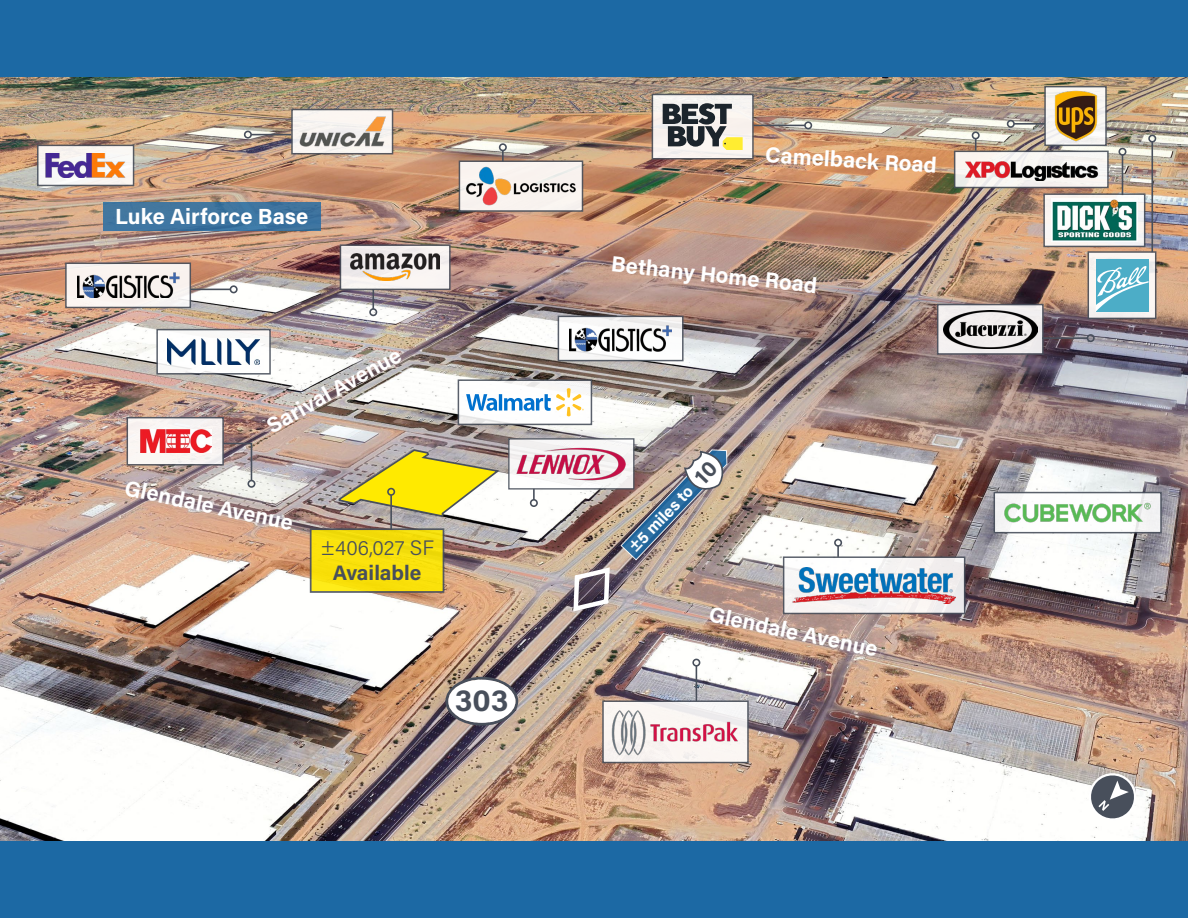
<style>
.page{position:relative;width:1188px;height:918px;background:#1c69a4}
.page>*{position:absolute;margin:0;border:0;box-sizing:border-box;transform-origin:0 0}
.t1{font:700 30.9px "Acumin Pro";color:#484f5b}
.t2{font:700 21.9px "Acumin Pro";color:#fff}
.t3{font:300 20.85px "Acumin Pro";color:#484f5b}
.t4{font:700 20.85px "Acumin Pro";color:#484f5b}
.t5{font:700 16.35px "Acumin Pro";color:#fff}
.s1{font-size:22.2px;color:#484f5b}
</style>
<div class="page">
<img style="left:0;top:77px;width:1188px;height:764px">
<svg style="left:445px;top:677px;width:73px;height:49px"></svg>
<div style="left:448px;top:680px;width:67px;height:43px;background:#fff;border-radius:50%"></div>
<svg style="left:338px;top:448px;width:164px;height:70px;background:#d5c864"></svg>
<div style="left:783px;top:556px;width:182px;height:58px;background:#f7f4f3;border:2px solid #484f5b"></div>
<img style="left:792px;top:567px;width:164px;height:36px">
<div style="left:508px;top:438px;width:126px;height:52px;background:#f8f7f7;border:1px solid #484f5b"></div>
<img style="left:517px;top:446px;width:103px;height:35px">
<svg style="left:533px;top:489px;width:2px;height:10px"></svg>
<div style="left:530px;top:499px;width:8px;height:8px;border:2px solid #484f5b;border-radius:50%"></div>
<div style="left:127px;top:417px;width:97px;height:49px;background:#f9f5f3;border:2px solid #484f5b"></div>
<svg style="left:222px;top:442px;width:31px;height:40px"></svg>
<div style="left:247px;top:480px;width:8px;height:8px;border:2px solid #484f5b;border-radius:50%"></div>
<div style="left:156px;top:329px;width:115px;height:46px;background:#fff;border:2px solid #484f5b"></div>
<img style="left:167px;top:338px;width:93px;height:27px">
<div style="left:65px;top:263px;width:126px;height:45px;background:#faf4f0;border:2px solid #484f5b"></div>
<img style="left:77px;top:273px;width:102px;height:25px">
<hr style="left:190px;top:289px;width:40px;height:1px;background:#484f5b">
<div style="left:230px;top:285px;width:8px;height:8px;border:2px solid #484f5b;border-radius:50%"></div>
<div style="left:340px;top:244px;width:111px;height:46px;background:#f6f1f1;border:2px solid #484f5b"></div>
<img style="left:351px;top:254px;width:89px;height:27px">
<hr style="left:372px;top:289px;width:2px;height:20px;background:#484f5b">
<div style="left:369px;top:308px;width:8px;height:8px;border:2px solid #484f5b;border-radius:50%"></div>
<div style="left:458px;top:379px;width:134px;height:46px;background:#fff;border:2px solid #484f5b"></div>
<svg style="left:466px;top:388px;width:118px;height:28px"></svg>
<div style="left:954px;top:151px;width:155px;height:37px;background:#f8f4f0;border:2px solid #484f5b"></div>
<img style="left:965px;top:161px;width:133px;height:20px">
<svg style="left:975px;top:139px;width:2px;height:12px"></svg>
<div style="left:972px;top:131px;width:8px;height:8px;border:2px solid #484f5b;border-radius:50%"></div>
<div style="left:1044px;top:86px;width:63px;height:60px;background:#f7f5f2;border:2px solid #484f5b"></div>
<img style="left:1054px;top:91px;width:44px;height:50px">
<hr style="left:1014px;top:123px;width:31px;height:2px;background:#484f5b">
<div style="left:1007px;top:120px;width:8px;height:8px;border:2px solid #484f5b;border-radius:50%"></div>
<div style="left:652px;top:94px;width:102px;height:66px;background:#f7f3f0;border:2px solid #484f5b"></div>
<svg style="left:663px;top:103px;width:80px;height:47px"></svg>
<hr style="left:753px;top:125px;width:52px;height:1px;background:#484f5b">
<div style="left:804px;top:121px;width:8px;height:8px;border:2px solid #484f5b;border-radius:50%"></div>
<div style="left:310px;top:528px;width:134px;height:65px;background:#f8e00b;border:2px solid #484f5b"></div>
<hr style="left:390px;top:495px;width:2px;height:34px;background:#484f5b">
<div style="left:387px;top:488px;width:8px;height:8px;border:2px solid #484f5b;border-radius:50%"></div>
<svg style="left:1085px;top:772px;width:56px;height:53px;background:#a6a7ab"></svg>
<div style="left:103px;top:202px;width:218px;height:29px;background:#4076a0"></div>
<svg style="left:571px;top:565px;width:41px;height:49px;background:#998e92"></svg>
<img style="left:620px;top:449px;width:108px;height:112px">
<div style="left:291px;top:109px;width:102px;height:45px;background:#fbf6f2;border:2px solid #484f5b"></div>
<img style="left:299px;top:117px;width:86px;height:30px">
<hr style="left:251px;top:134px;width:40px;height:1px;background:#484f5b">
<div style="left:244px;top:131px;width:8px;height:8px;border:2px solid #484f5b;border-radius:50%"></div>
<div style="left:1088px;top:251px;width:68px;height:68px;background:#faf6f1;border:2px solid #484f5b"></div>
<div style="left:1096px;top:259px;width:52px;height:53px;background:#4cadc7"></div>
<svg style="left:1096px;top:266px;width:53px;height:46px"></svg>
<hr style="left:1151px;top:142px;width:2px;height:110px;background:#484f5b">
<div style="left:1148px;top:135px;width:8px;height:8px;border:2px solid #484f5b;border-radius:50%"></div>
<div style="left:459px;top:160px;width:124px;height:52px;background:#f9f3f0;border:2px solid #484f5b"></div>
<img style="left:462px;top:166px;width:118px;height:40px">
<svg style="left:502px;top:151px;width:2px;height:11px"></svg>
<div style="left:499px;top:143px;width:8px;height:8px;border:2px solid #484f5b;border-radius:50%"></div>
<div style="left:1043px;top:193px;width:102px;height:54px;background:#faf6f2;border:2px solid #484f5b"></div>
<img style="left:1051px;top:199px;width:86px;height:43px">
<hr style="left:1122px;top:155px;width:1px;height:40px;background:#484f5b">
<div style="left:1118px;top:148px;width:8px;height:8px;border:2px solid #484f5b;border-radius:50%"></div>
<div style="left:37px;top:145px;width:97px;height:41px;background:#f9f7f3;border:2px solid #484f5b"></div>
<img style="left:46px;top:153px;width:79px;height:25px">
<svg style="left:558px;top:316px;width:126px;height:45px;background:#dedfe0"></svg>
<img style="left:570px;top:326px;width:102px;height:25px">
<div style="left:937px;top:304px;width:107px;height:51px;background:#f2efef;border:2px solid #484f5b"></div>
<img style="left:943px;top:310px;width:94px;height:38px">
<hr style="left:1042px;top:337px;width:45px;height:2px;background:#484f5b">
<div style="left:1087px;top:334px;width:8px;height:8px;border:2px solid #484f5b;border-radius:50%"></div>
<svg style="left:837px;top:547px;width:2px;height:10px"></svg>
<div style="left:834px;top:539px;width:8px;height:8px;border:2px solid #484f5b;border-radius:50%"></div>
<div style="left:994px;top:492px;width:168px;height:41px;background:#fff;border:2px solid #484f5b"></div>
<img style="left:1002px;top:500px;width:152px;height:25px">
<div style="left:602px;top:700px;width:147px;height:63px;background:linear-gradient(to right,#f7f2ef,#f6f6f6);border:2px solid #484f5b"></div>
<img style="left:609px;top:707px;width:133px;height:50px">
<hr style="left:696px;top:666px;width:1px;height:35px;background:#484f5b">
<div style="left:692px;top:659px;width:8px;height:8px;border:2px solid #484f5b;border-radius:50%"></div>
<img style="left:141px;top:430px;width:70px;height:23px">
<p class="t2" style="left:115px;top:201px;width:194px">Luke Airforce Base</p>
<p class="t2" style="left:261px;top:413px;width:152px;rotate:-29deg">Sarival Avenue</p>
<p class="t2" style="left:128px;top:472px;width:173px;rotate:12deg">Glendale Avenue</p>
<p class="t3" style="left:320px;top:533px;width:115px">±406,027 SF</p>
<p class="t4" style="left:333px;top:558px;width:90px">Available</p>
<h1 class="t1" style="left:455px;top:678px;width:55px">303</h1>
<p class="t2" style="left:766px;top:140px;width:173px;rotate:3deg">Camelback Road</p>
<p class="t2" style="left:613px;top:248px;width:208px;rotate:6deg">Bethany Home Road</p>
<p class="t5" style="left:623px;top:541px;width:120px;rotate:-46deg">±5 miles to <span class="s1">10</span></p>
<p class="t2" style="left:713px;top:599px;width:173px;rotate:12deg">Glendale Avenue</p>
</div>
